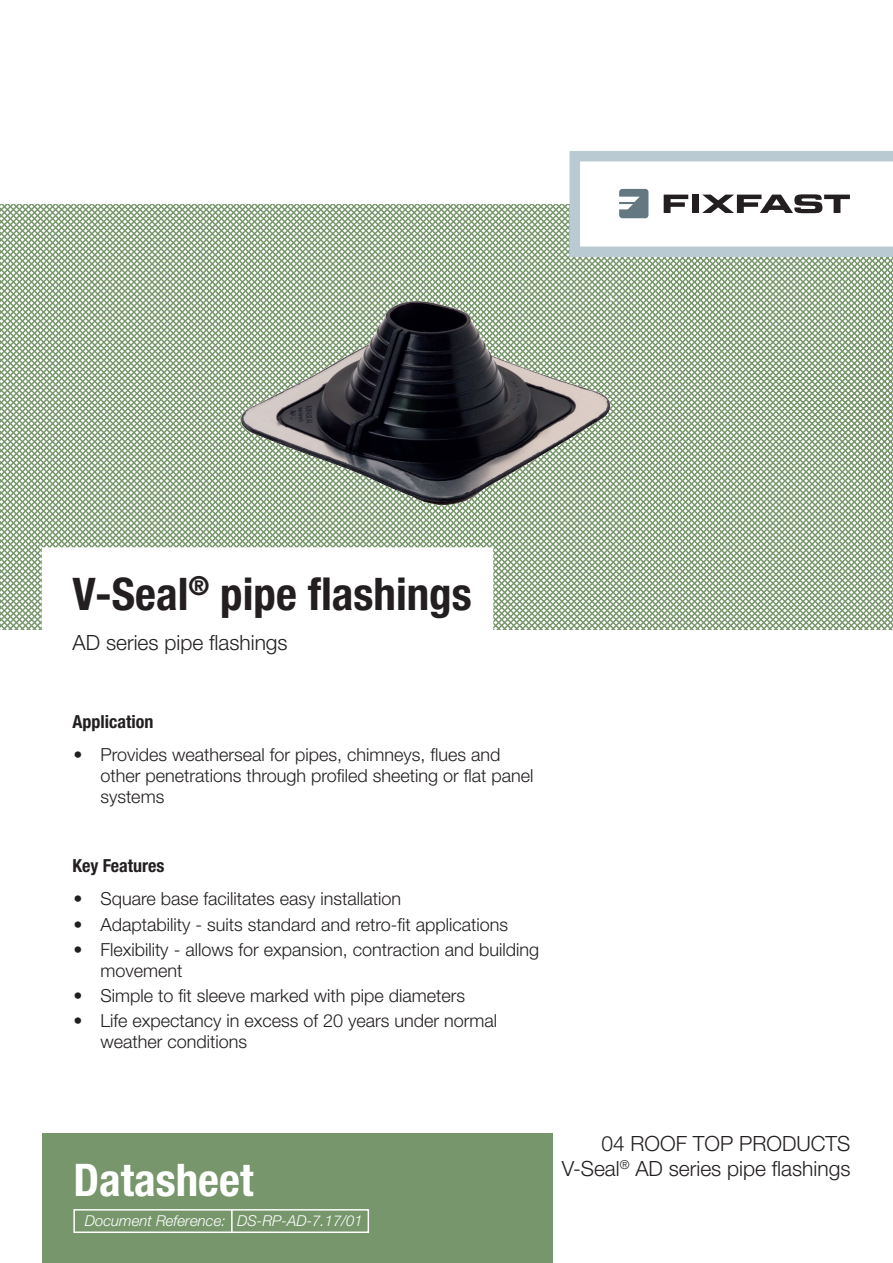
<style>
.page{position:relative;width:893px;height:1263px;background:#fff}
.page>*{position:absolute;margin:0;border:0;box-sizing:border-box;transform-origin:0 0}
.t1{font:700 condensed 45px "Helvetica Neue LT Std";color:#231f20}
.t2{font:700 condensed 45px "Helvetica Neue LT Std";color:#fff}
.t3{font:300 21px/25.2px "Helvetica Neue LT Std";color:#231f20;text-align:right}
.t4{font:300 18px/21px "Helvetica Neue LT Std";color:#231f20}
.t5{font:700 condensed 18px "Helvetica Neue LT Std";color:#231f20}
.t6{font:italic 300 15px "Helvetica Neue LT Std";color:#fff}
</style>
<div class="page">
<svg style="left:0;top:205px;width:884px;height:424px"></svg>
<div style="left:42px;top:547px;width:451px;height:84px;background:#fff"></div>
<svg style="left:564px;top:151px;width:329px;height:111px"></svg>
<div style="left:43px;top:1133px;width:510px;height:130px;background:#77966b"></div>
<div style="left:73px;top:1209px;width:296px;height:24px;border:2px solid #fff"></div>
<hr style="left:231px;top:1210px;width:2px;height:23px;background:#fff">
<img style="left:214px;top:278px;width:425px;height:252px">
<h1 class="t1" style="left:73px;top:567px;width:401px">V-Seal<sup>®</sup> pipe flashings</h1>
<p class="t3" style="left:73px;top:629px;width:217px">AD series pipe flashings</p>
<p class="t5" style="left:73px;top:710px;width:82px">Application</p>
<p class="t4" style="left:100px;top:743px;width:435px;text-indent:-27px">• Provides weatherseal for pipes, chimneys, flues and other penetrations through profiled sheeting or flat panel systems</p>
<p class="t5" style="left:73px;top:855px;width:93px">Key Features</p>
<p class="t4" style="left:73px;top:888px;width:329px">• Square base facilitates easy installation</p>
<p class="t4" style="left:73px;top:913px;width:436px">• Adaptability - suits standard and retro-fit applications</p>
<p class="t4" style="left:100px;top:938px;width:440px;text-indent:-27px">• Flexibility - allows for expansion, contraction and building movement</p>
<p class="t4" style="left:73px;top:985px;width:393px">• Simple to fit sleeve marked with pipe diameters</p>
<p class="t4" style="left:100px;top:1010px;width:398px;text-indent:-27px">• Life expectancy in excess of 20 years under normal weather conditions</p>
<h1 class="t2" style="left:73px;top:1153px;width:181px">Datasheet</h1>
<p class="t6" style="left:85px;top:1211px;width:280px">Document Reference: DS-RP-AD-7.17/01</p>
<p class="t3" style="left:562px;top:1130px;width:290px">04 ROOF TOP PRODUCTS<br>V-Seal<sup>®</sup> AD series pipe flashings</p>
</div>
